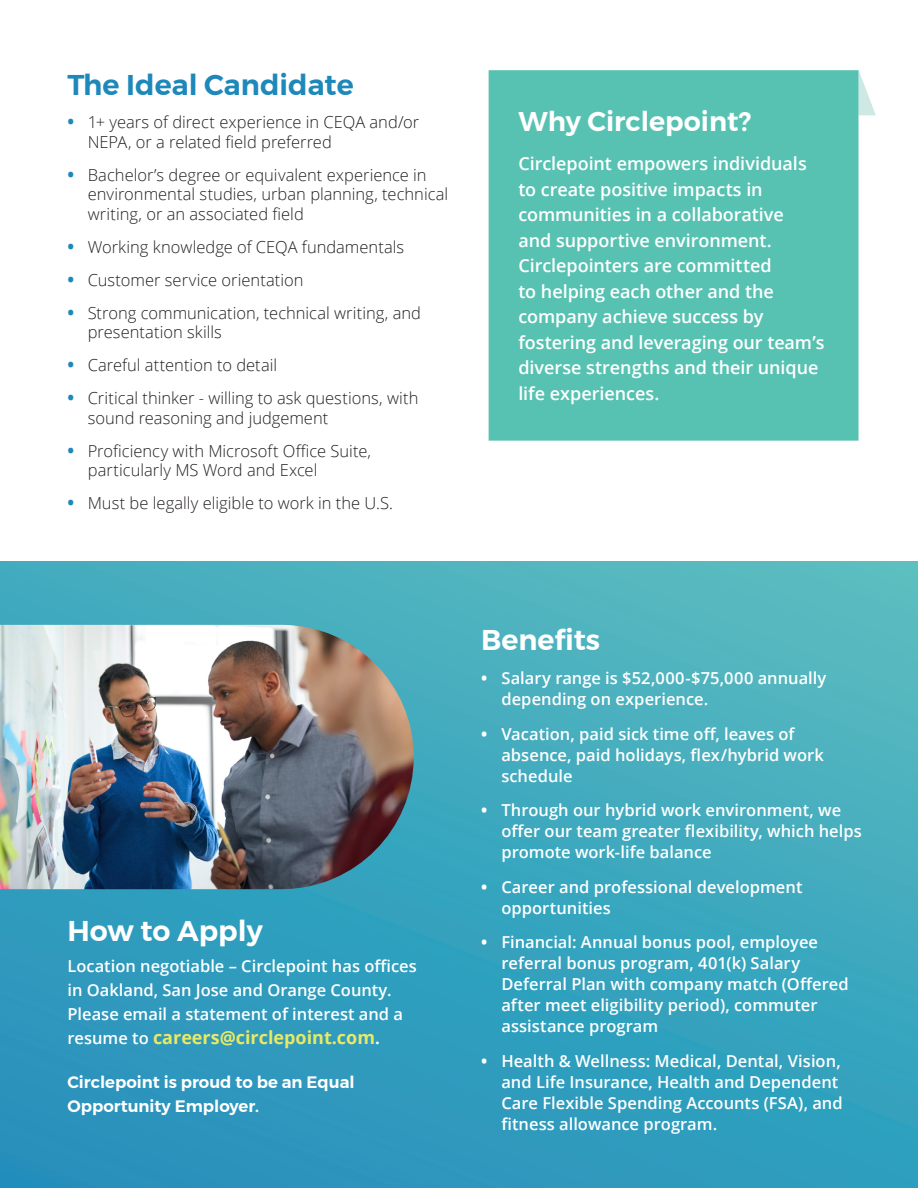
<style>
.page{position:relative;width:918px;height:1188px;background:#fff}
.page>*{position:absolute;margin:0;border:0;box-sizing:border-box;transform-origin:0 0}
.t1{font:600 28.5px "Montserrat";color:#fff}
.t2{font:600 28.5px "Montserrat";color:#1e88ba}
.t3{font:600 27px "Montserrat";color:#fff}
.t4{font:600 18px/25.5px "Open Sans";letter-spacing:-.005em;color:#fff}
.t5{font:700 18px "Open Sans";color:#eae964}
.t6{font:600 16.5px/21px "Open Sans";color:#fff}
.t7{font:300 16.5px/19.5px "Open Sans";color:#231f20}
.t8{font:600 16.5px/24px "Montserrat";color:#fff}
.s1{font-weight:700;font-size:18px;color:#1e88ba}
.s2{font-weight:600;font-size:16.5px;color:#fff}
.s3{font-size:16.5px;color:#fff}
.s4{font-weight:700}
</style>
<div class="page">
<svg style="left:859px;top:71px;width:17px;height:44px"></svg>
<div style="left:489px;top:70px;width:370px;height:371px;background:#58c2b2"></div>
<div style="left:0;top:562px;width:918px;height:626px;background:linear-gradient(to bottom,#54b8bf,#2795bd)"></div>
<img style="left:0;top:625px;width:414px;height:264px">
<p class="t2" style="left:68px;top:62px;width:288px">The Ideal Candidate</p>
<p class="t7" style="left:88px;top:112px;width:333px;text-indent:-20px"><span class="s1">•</span> 1+ years of direct experience in CEQA and/or<br>NEPA, or a related field preferred</p>
<p class="t7" style="left:88px;top:164px;width:362px;text-indent:-20px"><span class="s1">•</span> Bachelor’s degree or equivalent experience in environmental studies, urban planning, technical writing, or an associated field</p>
<p class="t7" style="left:68px;top:236px;width:338px"><span class="s1">•</span> Working knowledge of CEQA fundamentals</p>
<p class="t7" style="left:68px;top:269px;width:238px"><span class="s1">•</span> Customer service orientation</p>
<p class="t7" style="left:88px;top:302px;width:335px;text-indent:-20px"><span class="s1">•</span> Strong communication, technical writing, and presentation skills</p>
<p class="t7" style="left:68px;top:355px;width:211px"><span class="s1">•</span> Careful attention to detail</p>
<p class="t7" style="left:88px;top:388px;width:332px;text-indent:-20px"><span class="s1">•</span> Critical thinker - willing to ask questions, with sound reasoning and judgement</p>
<p class="t7" style="left:88px;top:440px;width:285px;text-indent:-20px"><span class="s1">•</span> Proficiency with Microsoft Office Suite, particularly MS Word and Excel</p>
<p class="t7" style="left:68px;top:493px;width:327px"><span class="s1">•</span> Must be legally eligible to work in the U.S.</p>
<p class="t3" style="left:518px;top:100px;width:234px">Why Circlepoint?</p>
<p class="t4" style="left:518px;top:151px;width:308px">Circlepoint empowers individuals to create positive impacts in communities in a collaborative<br>and supportive environment.<br>Circlepointers are committed<br>to helping each other and the company achieve success by fostering and leveraging our team’s diverse strengths and their unique life experiences.</p>
<p class="t1" style="left:68px;top:908px;width:197px">How to Apply</p>
<p class="t6" style="left:68px;top:953px;width:351px;line-height:24px">Location negotiable – Circlepoint has offices in Oakland, San Jose and Orange County.<br>Please email a statement of interest and a</p>
<p class="t5" style="left:68px;top:1024px;width:314px"><span class="s2">resume to</span> careers@circlepoint.com<span class="s3">.</span></p>
<p class="t8" style="left:68px;top:1071px;width:289px">Circlepoint is proud to be an Equal<br>Opportunity Employer.</p>
<p class="t1" style="left:481px;top:617px;width:121px">Benefits</p>
<p class="t6" style="left:501px;top:668px;width:327px;text-indent:-20px"><span class="s4">•</span> Salary range is $52,000-$75,000 annually depending on experience.</p>
<p class="t6" style="left:501px;top:723px;width:324px;text-indent:-20px"><span class="s4">•</span> Vacation, paid sick time off, leaves of absence, paid holidays, flex/hybrid work schedule</p>
<p class="t6" style="left:501px;top:800px;width:362px;text-indent:-20px"><span class="s4">•</span> Through our hybrid work environment, we offer our team greater flexibility, which helps promote work-life balance</p>
<p class="t6" style="left:501px;top:876px;width:303px;text-indent:-20px"><span class="s4">•</span> Career and professional development opportunities</p>
<p class="t6" style="left:501px;top:932px;width:349px;text-indent:-20px"><span class="s4">•</span> Financial: Annual bonus pool, employee referral bonus program, 401(k) Salary Deferral Plan with company match (Offered after meet eligibility period), commuter assistance program</p>
<p class="t6" style="left:501px;top:1050px;width:343px;text-indent:-20px"><span class="s4">•</span> Health &amp; Wellness: Medical, Dental, Vision, and Life Insurance, Health and Dependent Care Flexible Spending Accounts (FSA), and fitness allowance program.</p>
</div>
